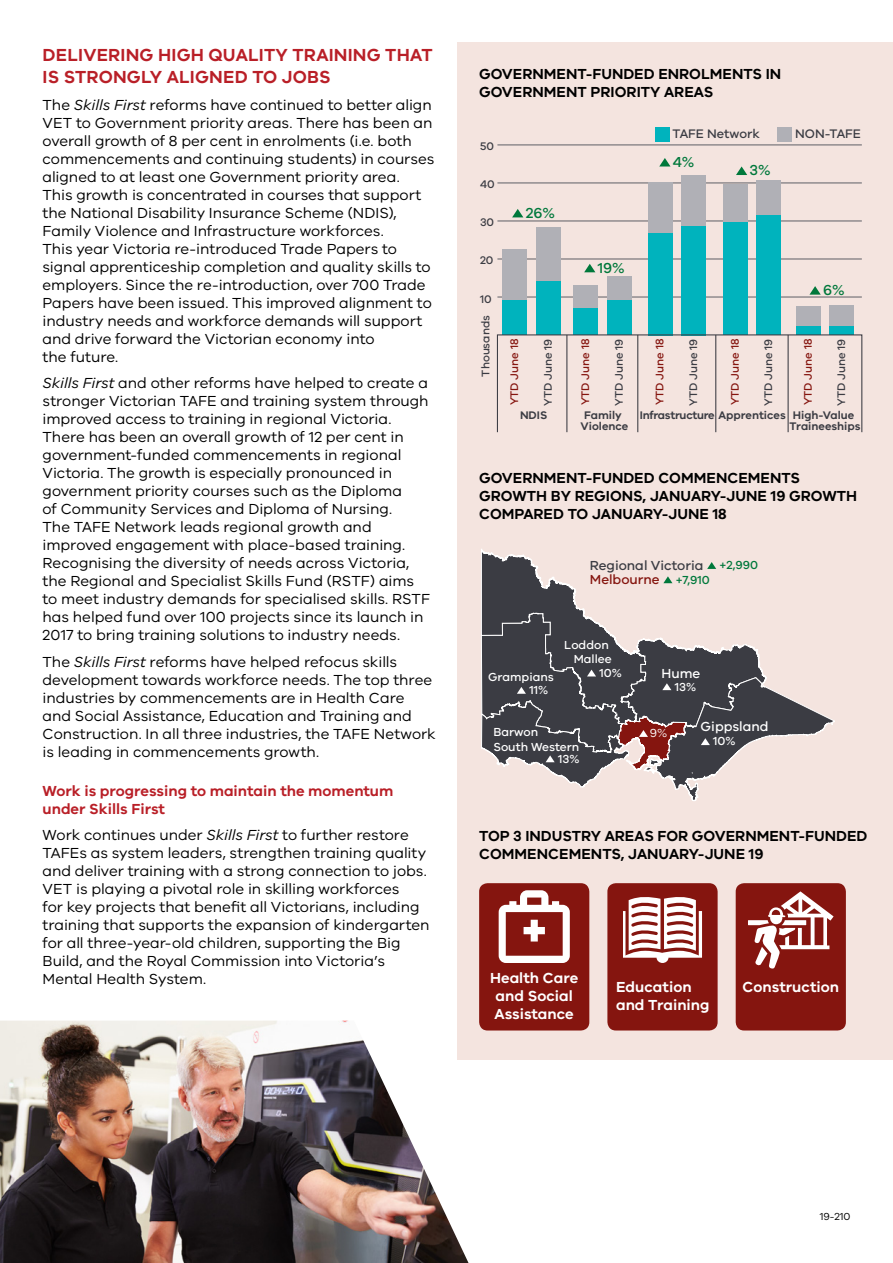
<style>
.page{position:relative;width:893px;height:1263px;background:#fff}
.page>*{position:absolute;margin:0;border:0;box-sizing:border-box;transform-origin:0 0}
.t1{font:600 18px/22.5px "VIC";letter-spacing:.01em;color:#b91f27}
.t2{font:15px/18px "VIC";color:#000}
.t3{font:600 15px/18px "VIC";color:#000}
.t4{font:600 15px/18px "VIC";color:#fff;text-align:center}
.t5{font:600 15px/18px "VIC";color:#b91f27}
.t6{font:500 14.85px "VIC";color:#00783b}
.t7{font:500 13.5px/14.2px "VIC";color:#3b3c43}
.t8{font:500 13.5px "VIC";color:#fff}
.t9{font:500 12.75px "VIC";color:#3b3c43}
.t10{font:500 12px/14.4px "VIC";color:#fff;text-align:right}
.t11{font:12px "VIC";color:#fff}
.t12{font:500 11.4px "VIC";color:#3b3c43}
.t13{font:500 11.4px "VIC";color:#85150f}
.t14{font:600 11.4px/11.4px "VIC";color:#3b3c43}
.t15{font:600 11.4px "VIC";letter-spacing:-.025em;color:#3b3c43}
.t16{font:10.5px "VIC";color:#000}
.s1{font-style:italic}
.s2{font-size:12px;color:#00783b}
.s3{color:#85150f}
</style>
<div class="page">
<div style="left:458px;top:43px;width:435px;height:1017px;background:#f4e4df"></div>
<hr style="left:497px;top:297px;width:365px;height:1px;background:#5d5e65">
<hr style="left:497px;top:259px;width:365px;height:1px;background:#5d5e65">
<hr style="left:497px;top:221px;width:365px;height:1px;background:#5d5e65">
<hr style="left:497px;top:183px;width:365px;height:1px;background:#5d5e65">
<hr style="left:497px;top:145px;width:365px;height:1px;background:#5d5e65">
<div style="left:536px;top:227px;width:24px;height:55px;background:#b0b0b6"></div>
<div style="left:536px;top:282px;width:24px;height:53px;background:#00b3bd"></div>
<div style="left:503px;top:250px;width:24px;height:50px;background:#b0b0b6"></div>
<div style="left:503px;top:300px;width:24px;height:35px;background:#00b3bd"></div>
<div style="left:607px;top:276px;width:24px;height:25px;background:#b0b0b6"></div>
<div style="left:607px;top:301px;width:24px;height:34px;background:#00b3bd"></div>
<div style="left:573px;top:286px;width:25px;height:22px;background:#b0b0b6"></div>
<div style="left:573px;top:308px;width:25px;height:27px;background:#00b3bd"></div>
<div style="left:681px;top:175px;width:25px;height:51px;background:#b0b0b6"></div>
<div style="left:681px;top:226px;width:25px;height:109px;background:#00b3bd"></div>
<div style="left:648px;top:182px;width:24px;height:51px;background:#b0b0b6"></div>
<div style="left:648px;top:233px;width:24px;height:102px;background:#00b3bd"></div>
<div style="left:757px;top:181px;width:24px;height:35px;background:#b0b0b6"></div>
<div style="left:757px;top:216px;width:24px;height:119px;background:#00b3bd"></div>
<div style="left:723px;top:185px;width:24px;height:37px;background:#b0b0b6"></div>
<div style="left:723px;top:222px;width:24px;height:113px;background:#00b3bd"></div>
<div style="left:830px;top:305px;width:24px;height:22px;background:#b0b0b6"></div>
<div style="left:830px;top:327px;width:24px;height:8px;background:#00b3bd"></div>
<div style="left:796px;top:307px;width:24px;height:20px;background:#b0b0b6"></div>
<div style="left:796px;top:327px;width:24px;height:8px;background:#00b3bd"></div>
<div style="left:777px;top:127px;width:14px;height:14px;background:#b0b0b6"></div>
<div style="left:655px;top:127px;width:15px;height:14px;background:#00b3bd"></div>
<hr style="left:566px;top:335px;width:1px;height:97px;background:#3b3c43">
<hr style="left:637px;top:335px;width:1px;height:97px;background:#3b3c43">
<hr style="left:715px;top:335px;width:1px;height:97px;background:#3b3c43">
<hr style="left:788px;top:335px;width:1px;height:97px;background:#3b3c43">
<div style="left:497px;top:334px;width:365px;height:99px;border:1px solid #3b3c43"></div>
<svg style="left:512px;top:209px;width:11px;height:8px"></svg>
<svg style="left:584px;top:264px;width:11px;height:8px"></svg>
<svg style="left:659px;top:158px;width:11px;height:8px"></svg>
<svg style="left:736px;top:166px;width:11px;height:9px"></svg>
<svg style="left:809px;top:286px;width:12px;height:9px"></svg>
<svg style="left:481px;top:549px;width:354px;height:252px"></svg>
<div style="left:479px;top:883px;width:110px;height:147px;background:#85150f;border-radius:9px"></div>
<svg style="left:499px;top:890px;width:71px;height:73px"></svg>
<div style="left:736px;top:883px;width:110px;height:147px;background:#85150f;border-radius:9px"></div>
<svg style="left:748px;top:891px;width:86px;height:78px"></svg>
<div style="left:607px;top:883px;width:111px;height:147px;background:#85150f;border-radius:9px"></div>
<svg style="left:623px;top:897px;width:79px;height:66px"></svg>
<img style="left:0;top:1020px;width:468px;height:243px">
<p class="t1" style="left:43px;top:43px;width:391px">DELIVERING HIGH QUALITY TRAINING THAT<br>IS STRONGLY ALIGNED TO JOBS</p>
<p class="t2" style="left:43px;top:95px;width:393px">The <span class="s1">Skills First</span> reforms have continued to better align VET to Government priority areas. There has been an overall growth of 8 per cent in enrolments (i.e. both commencements and continuing students) in courses aligned to at least one Government priority area.<br>This growth is concentrated in courses that support the National Disability Insurance Scheme (NDIS), Family Violence and Infrastructure workforces.<br>This year Victoria re-introduced Trade Papers to signal apprenticeship completion and quality skills to employers. Since the re-introduction, over 700 Trade Papers have been issued. This improved alignment to industry needs and workforce demands will support and drive forward the Victorian economy into<br>the future.</p>
<p class="t2" style="left:43px;top:374px;width:389px"><span class="s1">Skills First</span> and other reforms have helped to create a stronger Victorian TAFE and training system through improved access to training in regional Victoria.<br>There has been an overall growth of 12 per cent in government-funded commencements in regional Victoria. The growth is especially pronounced in government priority courses such as the Diploma<br>of Community Services and Diploma of Nursing.<br>The TAFE Network leads regional growth and improved engagement with place-based training.<br>Recognising the diversity of needs across Victoria, the Regional and Specialist Skills Fund (RSTF) aims to meet industry demands for specialised skills. RSTF has helped fund over 100 projects since its launch in 2017 to bring training solutions to industry needs.</p>
<p class="t2" style="left:43px;top:652px;width:395px">The <span class="s1">Skills First</span> reforms have helped refocus skills development towards workforce needs. The top three industries by commencements are in Health Care and Social Assistance, Education and Training and Construction. In all three industries, the TAFE Network is leading in commencements growth.</p>
<p class="t5" style="left:43px;top:781px;width:352px">Work is progressing to maintain the momentum under Skills First</p>
<p class="t2" style="left:43px;top:826px;width:389px">Work continues under <span class="s1">Skills First</span> to further restore TAFEs as system leaders, strengthen training quality and deliver training with a strong connection to jobs.<br>VET is playing a pivotal role in skilling workforces<br>for key projects that benefit all Victorians, including training that supports the expansion of kindergarten for all three-year-old children, supporting the Big Build, and the Royal Commission into Victoria’s Mental Health System.</p>
<p class="t3" style="left:479px;top:64px;width:304px">GOVERNMENT-FUNDED ENROLMENTS IN<br>GOVERNMENT PRIORITY AREAS</p>
<p class="t9" style="left:672px;top:126px;width:89px">TAFE Network</p>
<p class="t9" style="left:795px;top:126px;width:67px">NON-TAFE</p>
<p class="t12" style="left:480px;top:139px;width:15px">50</p>
<p class="t12" style="left:480px;top:177px;width:16px">40</p>
<p class="t12" style="left:480px;top:215px;width:16px">30</p>
<p class="t12" style="left:480px;top:254px;width:15px">20</p>
<p class="t12" style="left:480px;top:292px;width:13px">10</p>
<p class="t12" style="left:479px;top:376px;width:63px;rotate:-90deg">Thousands</p>
<p class="t6" style="left:526px;top:204px;width:31px">26%</p>
<p class="t6" style="left:598px;top:259px;width:29px">19%</p>
<p class="t6" style="left:673px;top:153px;width:23px">4%</p>
<p class="t6" style="left:750px;top:162px;width:23px">3%</p>
<p class="t6" style="left:823px;top:281px;width:23px">6%</p>
<p class="t13" style="left:508px;top:405px;width:68px;rotate:-90deg">YTD June 18</p>
<p class="t12" style="left:541px;top:406px;width:69px;rotate:-90deg">YTD June 19</p>
<p class="t13" style="left:578px;top:405px;width:68px;rotate:-90deg">YTD June 18</p>
<p class="t12" style="left:612px;top:406px;width:69px;rotate:-90deg">YTD June 19</p>
<p class="t13" style="left:653px;top:405px;width:68px;rotate:-90deg">YTD June 18</p>
<p class="t12" style="left:686px;top:406px;width:69px;rotate:-90deg">YTD June 19</p>
<p class="t13" style="left:728px;top:405px;width:68px;rotate:-90deg">YTD June 18</p>
<p class="t12" style="left:762px;top:406px;width:69px;rotate:-90deg">YTD June 19</p>
<p class="t13" style="left:801px;top:405px;width:68px;rotate:-90deg">YTD June 18</p>
<p class="t12" style="left:835px;top:406px;width:69px;rotate:-90deg">YTD June 19</p>
<p class="t14" style="left:520px;top:409px;width:29px">NDIS</p>
<p class="t14" style="left:584px;top:409px;width:39px">Family</p>
<p class="t15" style="left:640px;top:408px;width:147px">Infrastructure Apprentices</p>
<p class="t14" style="left:580px;top:421px;width:49px">Violence</p>
<p class="t14" style="left:789px;top:409px;width:73px">High-Value<br>Traineeships</p>
<p class="t3" style="left:479px;top:468px;width:380px">GOVERNMENT-FUNDED COMMENCEMENTS<br>GROWTH BY REGIONS, JANUARY-JUNE 19 GROWTH<br>COMPARED TO JANUARY-JUNE 18</p>
<p class="t7" style="left:590px;top:558px;width:170px">Regional Victoria <span class="s2">+2,990<br></span><span class="s3">Melbourne</span> <span class="s2">+7,910</span></p>
<p class="t10" style="left:488px;top:670px;width:67px">Grampians</p>
<p class="t10" style="left:529px;top:682px;width:20px">11%</p>
<p class="t10" style="left:564px;top:637px;width:49px">Loddon<br>Mallee</p>
<p class="t10" style="left:599px;top:665px;width:24px">10%</p>
<p class="t8" style="left:662px;top:665px;width:40px">Hume</p>
<p class="t10" style="left:675px;top:679px;width:23px">13%</p>
<p class="t10" style="left:493px;top:724px;width:87px;text-align:left">Barwon<br>South Western</p>
<p class="t10" style="left:558px;top:751px;width:23px">13%</p>
<p class="t11" style="left:650px;top:726px;width:19px">9%</p>
<p class="t8" style="left:701px;top:718px;width:69px">Gippsland</p>
<p class="t10" style="left:713px;top:734px;width:24px">10%</p>
<p class="t3" style="left:479px;top:826px;width:390px">TOP 3 INDUSTRY AREAS FOR GOVERNMENT-FUNDED<br>COMMENCEMENTS, JANUARY-JUNE 19</p>
<p class="t4" style="left:490px;top:969px;width:90px">Health Care and Social<br>Assistance</p>
<p class="t4" style="left:616px;top:978px;width:77px">Education</p>
<p class="t4" style="left:742px;top:978px;width:98px">Construction</p>
<p class="t4" style="left:616px;top:996px;width:95px">and Training</p>
<p class="t16" style="left:820px;top:1210px;width:32px">19-210</p>
</div>
